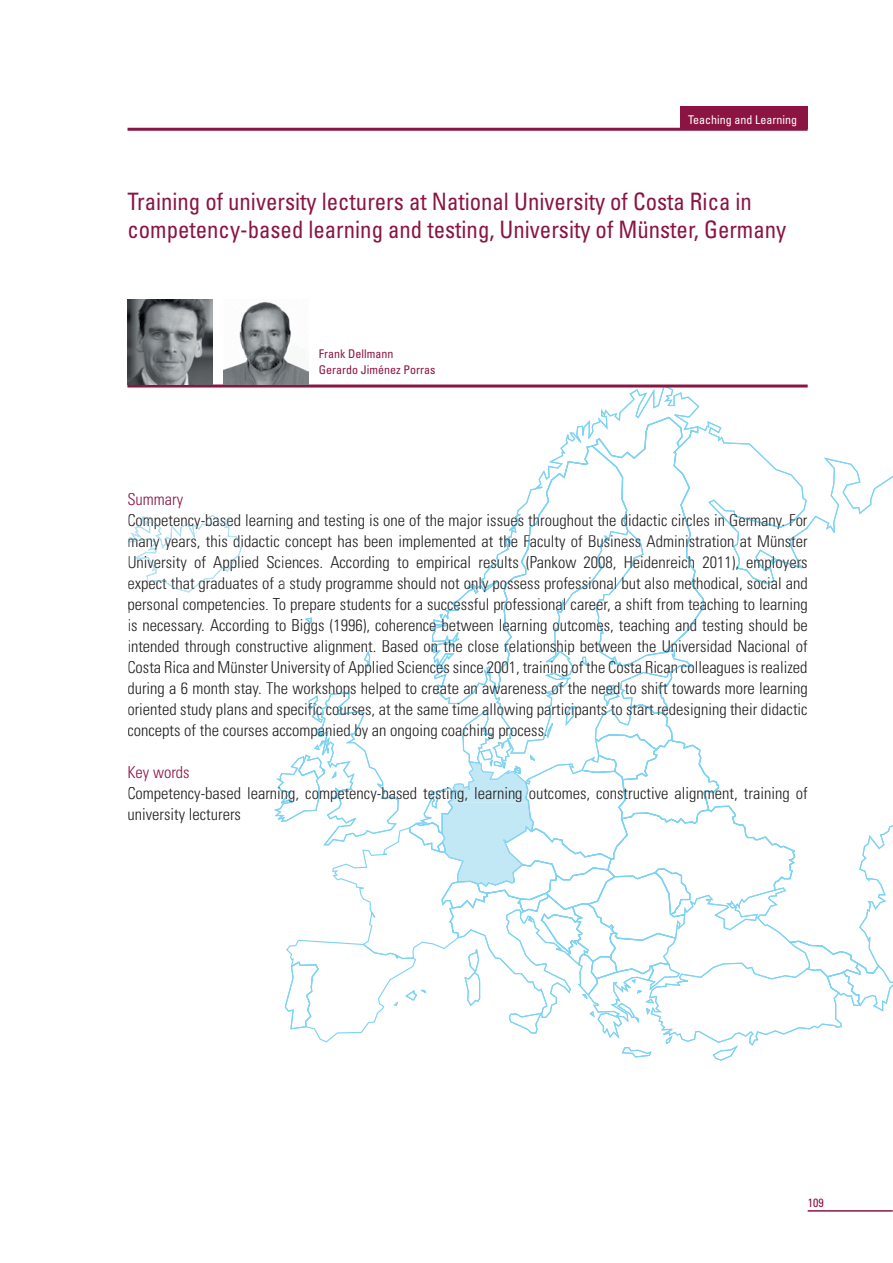
<style>
.page{position:relative;width:893px;height:1263px;background:#fff}
.page>*{position:absolute;margin:0;border:0;box-sizing:border-box;transform-origin:0 0}
.t1{font:condensed 24px/28.5px "Univers LT Std";color:#8b1442;scale:.95 1}
.t2{font:300 condensed 16.5px/21px "Univers LT Std";color:#231f20}
.t3{font:300 condensed 16.5px "Univers LT Std";color:#8c1442}
.t4{font:condensed 12px/16.5px "Univers LT Std";color:#8b1442}
.t5{font:condensed 12px "Univers LT Std";color:#fff}
</style>
<div class="page">
<hr style="left:808px;top:1210px;width:85px;height:2px;background:#8b1442">
<div style="left:680px;top:107px;width:128px;height:22px;background:#8b1442"></div>
<hr style="left:128px;top:128px;width:680px;height:3px;background:#8b1442">
<hr style="left:127px;top:385px;width:681px;height:3px;background:#8b1442">
<img style="left:127px;top:300px;width:85px;height:85px">
<svg style="left:127px;top:417px;width:766px;height:644px"></svg>
<img style="left:223px;top:302px;width:85px;height:83px">
<p class="t5" style="left:688px;top:115px;width:110px">Teaching and Learning</p>
<h1 class="t1" style="left:128px;top:188px;width:695px">Training of university lecturers at National University of Costa Rica in competency-based learning and testing, University of Münster, Germany</h1>
<p class="t4" style="left:319px;top:346px;width:118px">Frank Dellmann<br>Gerardo Jiménez Porras</p>
<p class="t3" style="left:127px;top:492px;width:57px">Summary</p>
<p class="t2" style="left:127px;top:511px;width:682px;text-align:justify">Competency-based learning and testing is one of the major issues throughout the didactic circles in Germany. For many years, this didactic concept has been implemented at the Faculty of Business Administration at Münster University of Applied Sciences. According to empirical results (Pankow 200 Heidenreich 2011), employers</p>
<p class="t2" style="left:127px;top:553px;width:682px;text-indent:478px">8,<br>expect that graduates of a study programme should not only possess professio al but also methodical, social and</p>
<p class="t2" style="left:599px;top:574px;width:9px">n</p>
<p class="t2" style="left:127px;top:595px;width:682px">personal competencies To prepare students for a successful professional career, a shift from teaching to learning is necessary. According to Bi s (1996), coherence between learning outcomes, teaching and testing should be</p>
<p class="t2" style="left:265px;top:595px;width:5px">.</p>
<p class="t2" style="left:127px;top:616px;width:682px;text-indent:176px">gg<br>intended through constructive alignme . Based on the close relationship between the Universidad Nacional of</p>
<p class="t2" style="left:127px;top:637px;width:682px;text-indent:234px">nt<br>Costa Rica and Münster University of Ap lied Sciences since 2001, training of t Costa Rican colleagues is realized</p>
<p class="t2" style="left:591px;top:658px;width:16px">he</p>
<p class="t2" style="left:127px;top:658px;width:682px;text-indent:237px">p<br>during a 6 month stay. The workshops helped to create an awareness of the need to shi towards more learning</p>
<p class="t2" style="left:658px;top:679px;width:11px">ft</p>
<p class="t2" style="left:127px;top:700px;width:371px">oriented study plans and specific courses, at the same t m ll</p>
<p class="t2" style="left:551px;top:700px;width:258px">rti pants to start redesigning their didactic</p>
<p class="t2" style="left:127px;top:700px;width:448px;text-indent:329px">i e a owing pa ci concepts of the courses accompanied by an ongoing coaching rocess.</p>
<p class="t2" style="left:498px;top:721px;width:9px">p</p>
<p class="t3" style="left:127px;top:765px;width:64px">Key words</p>
<p class="t2" style="left:127px;top:784px;width:682px">Competency-based learning, co petency-based testing, learning outcomes, constructive alignment, training of</p>
<p class="t2" style="left:319px;top:784px;width:13px">m</p>
<p class="t2" style="left:127px;top:805px;width:115px">university lecturers</p>
<p class="t4" style="left:808px;top:1195px;width:17px">109</p>
</div>
